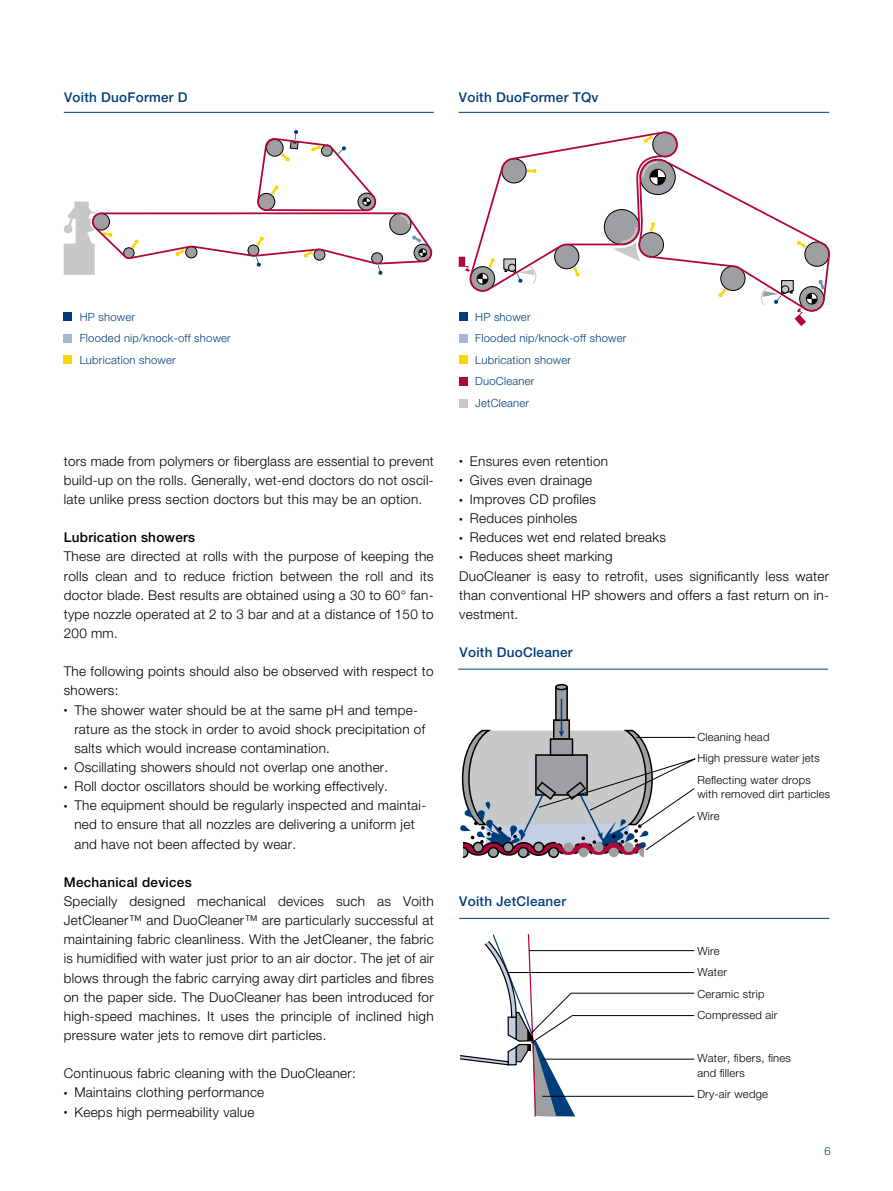
<style>
.page{position:relative;width:893px;height:1191px;background:#fff}
.page>*{position:absolute;margin:0;border:0;box-sizing:border-box;transform-origin:0 0}
.t1{font:300 13.5px/19.2px "Helvetica Neue LT Pro";letter-spacing:.02em;color:#000}
.t2{font:500 13.5px "Helvetica Neue LT Pro";letter-spacing:.02em;color:#003d7b}
.t3{font:500 13.5px "Helvetica Neue LT Pro";letter-spacing:.02em;color:#000}
.t4{font:300 11.25px/21.5px "Helvetica Neue LT Pro";letter-spacing:.02em;color:#000}
.t5{font:300 11.25px/21.5px "Helvetica Neue LT Pro";letter-spacing:.02em;color:#003d7b}
.s1{font-size:7.5px}
</style>
<div class="page">
<hr style="left:64px;top:112px;width:370px;height:1px;background:#003d7b">
<hr style="left:459px;top:918px;width:370px;height:1px;background:#003d7b">
<hr style="left:459px;top:112px;width:370px;height:1px;background:#003d7b">
<svg style="left:64px;top:130px;width:369px;height:145px"></svg>
<div style="left:459px;top:257px;width:6px;height:10px;background:#b1063a"></div>
<svg style="left:465px;top:131px;width:365px;height:195px"></svg>
<svg style="left:460px;top:934px;width:235px;height:183px"></svg>
<hr style="left:458px;top:669px;width:370px;height:1px;background:#003d7b">
<svg style="left:556px;top:722px;width:11px;height:7px"></svg>
<div style="left:553px;top:719px;width:17px;height:21px;border:2px solid #000"></div>
<svg style="left:558px;top:690px;width:7px;height:28px"></svg>
<div style="left:555px;top:686px;width:13px;height:35px;border:2px solid #000"></div>
<div style="left:555px;top:684px;width:13px;height:6px;border:2px solid #000;border-radius:50%"></div>
<hr style="left:561px;top:699px;width:1px;height:34px;background:#003d7b">
<div style="left:64px;top:313px;width:8px;height:8px;background:#003d7b"></div>
<div style="left:459px;top:313px;width:8px;height:8px;background:#003d7b"></div>
<div style="left:64px;top:334px;width:8px;height:8px;background:#a7b6d4"></div>
<div style="left:459px;top:334px;width:8px;height:8px;background:#a7b6d4"></div>
<div style="left:64px;top:356px;width:8px;height:8px;background:#ffd400"></div>
<div style="left:459px;top:356px;width:8px;height:8px;background:#ffd400"></div>
<div style="left:459px;top:377px;width:8px;height:8px;background:#b1063a"></div>
<div style="left:459px;top:399px;width:8px;height:8px;background:#c7c8ca"></div>
<svg style="left:460px;top:729px;width:236px;height:129px"></svg>
<p class="t2" style="left:64px;top:89px;width:125px">Voith DuoFormer D</p>
<p class="t2" style="left:459px;top:89px;width:141px">Voith DuoFormer TQv</p>
<p class="t5" style="left:80px;top:306px;width:153px">HP shower<br>Flooded nip/knock-off shower<br>Lubrication shower</p>
<p class="t5" style="left:475px;top:306px;width:153px">HP shower<br>Flooded nip/knock-off shower<br>Lubrication shower<br>DuoCleaner<br>JetCleaner</p>
<p class="t1" style="left:64px;top:451px;width:371px;text-align:justify">tors made from polymers or fiberglass are essential to prevent build-up on the rolls. Generally, wet-end doctors do not oscil&shy;late unlike press section doctors but this may be an option.</p>
<p class="t3" style="left:64px;top:529px;width:133px">Lubrication showers</p>
<p class="t1" style="left:64px;top:547px;width:371px;text-align:justify">These are directed at rolls with the purpose of keeping the rolls clean and to reduce friction between the roll and its doctor blade. Best results are obtained using a 30 to 60° fan&shy;type nozzle operated at 2 to 3 bar and at a distance of 150 to 200 mm.</p>
<p class="t1" style="left:64px;top:661px;width:371px">The following points should also be observed with respect to showers:</p>
<p class="t1" style="left:74px;top:700px;width:352px;text-indent:-11px"><span class="s1">•</span> The shower water should be at the same pH and tempe&shy;rature as the stock in order to avoid shock precipitation of salts which would increase contamination.</p>
<p class="t1" style="left:64px;top:757px;width:326px"><span class="s1">•</span> Oscillating showers should not overlap one another.</p>
<p class="t1" style="left:64px;top:776px;width:326px"><span class="s1">•</span> Roll doctor oscillators should be working effectively.</p>
<p class="t1" style="left:74px;top:795px;width:353px;text-indent:-11px"><span class="s1">•</span> The equipment should be regularly inspected and maintai&shy;ned to ensure that all nozzles are delivering a uniform jet and have not been affected by wear.</p>
<p class="t3" style="left:64px;top:874px;width:129px">Mechanical devices</p>
<p class="t1" style="left:64px;top:891px;width:371px;text-align:justify">Specially designed mechanical devices such as Voith JetCleaner™ and DuoCleaner™ are particularly successful at maintaining fabric cleanliness. With the JetCleaner, the fabric is humidified with water just prior to an air doctor. The jet of air blows through the fabric carrying away dirt particles and fibres on the paper side. The DuoCleaner has been introduced for high-speed machines. It uses the principle of inclined high pressure water jets to remove dirt particles.</p>
<p class="t1" style="left:64px;top:1063px;width:293px">Continuous fabric cleaning with the DuoCleaner:</p>
<p class="t1" style="left:64px;top:1082px;width:202px"><span class="s1">•</span> Maintains clothing performance</p>
<p class="t1" style="left:64px;top:1101px;width:192px"><span class="s1">•</span> Keeps high permeability value</p>
<p class="t1" style="left:459px;top:451px;width:150px"><span class="s1">•</span> Ensures even retention</p>
<p class="t1" style="left:459px;top:470px;width:135px"><span class="s1">•</span> Gives even drainage</p>
<p class="t1" style="left:459px;top:489px;width:138px"><span class="s1">•</span> Improves CD profiles</p>
<p class="t1" style="left:459px;top:508px;width:120px"><span class="s1">•</span> Reduces pinholes</p>
<p class="t1" style="left:459px;top:527px;width:208px"><span class="s1">•</span> Reduces wet end related breaks</p>
<p class="t1" style="left:459px;top:547px;width:371px"><span class="s1">•</span> Reduces sheet marking<br>DuoCleaner is easy to retrofit, uses significantly less water than conventional HP showers and offers a fast return on in&shy;vestment.</p>
<p class="t2" style="left:460px;top:644px;width:115px">Voith DuoCleaner</p>
<p class="t2" style="left:459px;top:893px;width:108px">Voith JetCleaner</p>
<p class="t4" style="left:697px;top:725px;width:124px">Cleaning head<br>High pressure water jets<br>Reflecting water drops</p>
<p class="t4" style="left:697px;top:783px;width:134px">with removed dirt particles<br>Wire</p>
<p class="t4" style="left:697px;top:939px;width:82px">Wire<br>Water<br>Ceramic strip<br>Compressed air</p>
<p class="t4" style="left:697px;top:1051px;width:95px;line-height:14.4px">Water, fibers, fines and fillers</p>
<p class="t4" style="left:697px;top:1083px;width:72px">Dry-air wedge</p>
<p class="t5" style="left:824px;top:1139px;width:8px">6</p>
</div>
